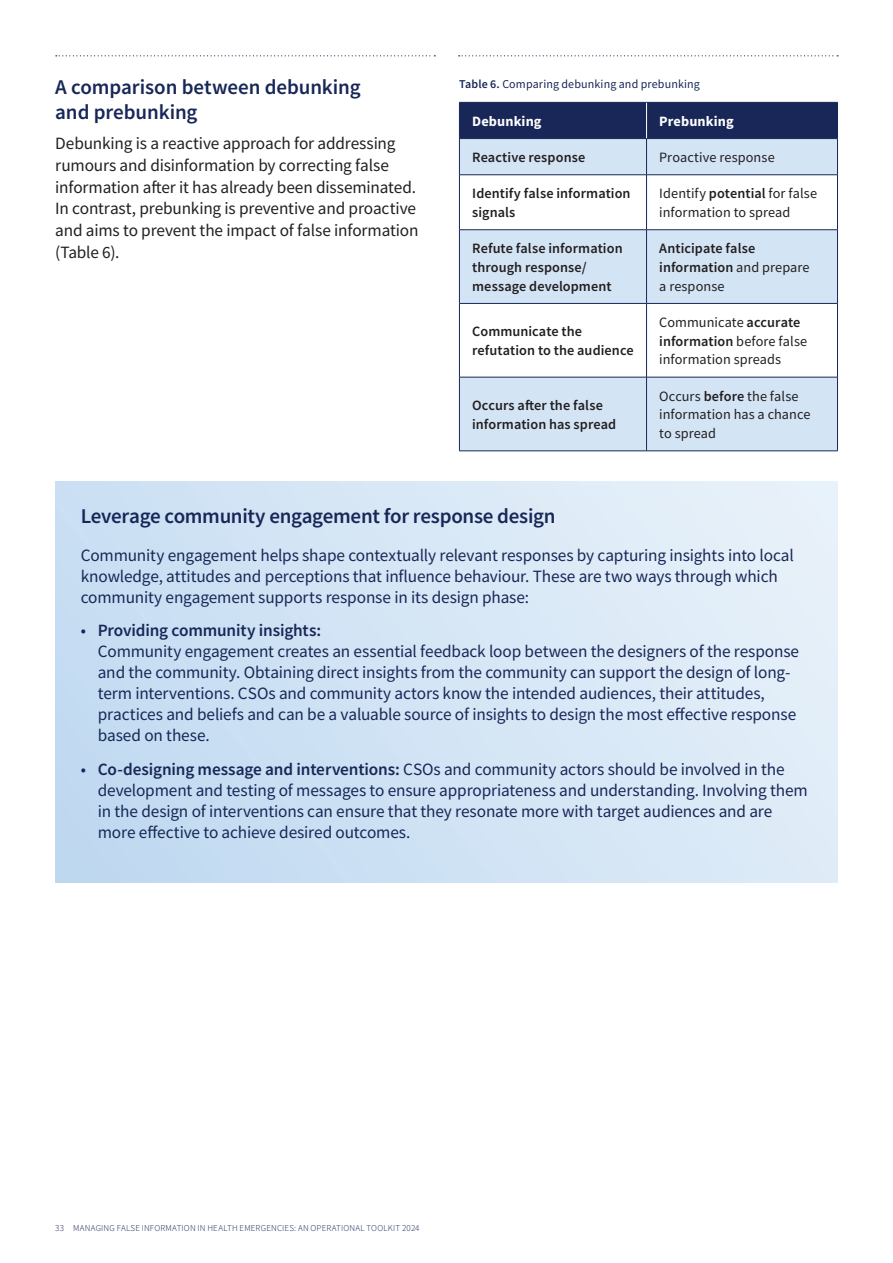
<style>
.page{position:relative;width:893px;height:1263px;background:#fff}
.page>*{position:absolute;margin:0;border:0;box-sizing:border-box;transform-origin:0 0}
.CS_Box_H1{font:600 21px/25.2px "Source Sans Pro";letter-spacing:-.01em;color:#182757}
.CS_Box_Body{font:17.25px/21px "Source Sans Pro";letter-spacing:-.01em;color:#182757}
.BODY{font:17.25px/21.8px "Source Sans Pro";letter-spacing:-.01em;color:#231f20}
.T_BODY{font:600 14.25px/18.8px "Source Sans Pro";letter-spacing:.005em;color:#231f20}
.T_BODY-2{font:14.25px/18.8px "Source Sans Pro";letter-spacing:.005em;color:#231f20}
.T_H1{font:700 14.25px "Source Sans Pro";letter-spacing:.01em;color:#fff}
.FIG{font:12px "Source Sans Pro";letter-spacing:.01em;color:#182757}
.t1{font:300 9px "Source Sans Pro";letter-spacing:.02em;color:#182757}
.s1{font-weight:600}
.s2{font-weight:400}
</style>
<div class="page">
<svg style="left:56px;top:55px;width:379px;height:1px"></svg>
<svg style="left:459px;top:55px;width:379px;height:1px"></svg>
<div style="left:55px;top:481px;width:783px;height:401px;background:linear-gradient(to right,#c4dbf2,#e5eff9)"></div>
<div style="left:460px;top:103px;width:377px;height:35px;background:#182757"></div>
<div style="left:460px;top:139px;width:377px;height:312px;background:#d3e4f5"></div>
<svg style="left:460px;top:175px;width:377px;height:202px"></svg>
<hr style="left:646px;top:103px;width:1px;height:35px;background:#fff">
<hr style="left:646px;top:139px;width:1px;height:36px;background:#182757">
<hr style="left:646px;top:175px;width:1px;height:55px;background:#182757">
<hr style="left:646px;top:230px;width:1px;height:73px;background:#182757">
<hr style="left:646px;top:304px;width:1px;height:73px;background:#182757">
<hr style="left:646px;top:377px;width:1px;height:74px;background:#182757">
<hr style="left:459px;top:102px;width:187px;height:1px;background:#182757">
<hr style="left:459px;top:103px;width:1px;height:35px;background:#182757">
<hr style="left:646px;top:102px;width:192px;height:1px;background:#182757">
<hr style="left:837px;top:103px;width:1px;height:35px;background:#182757">
<hr style="left:459px;top:138px;width:187px;height:1px;background:#182757">
<hr style="left:459px;top:139px;width:1px;height:36px;background:#182757">
<hr style="left:646px;top:138px;width:192px;height:1px;background:#182757">
<hr style="left:837px;top:139px;width:1px;height:36px;background:#182757">
<hr style="left:459px;top:174px;width:187px;height:1px;background:#182757">
<hr style="left:459px;top:175px;width:1px;height:55px;background:#182757">
<hr style="left:646px;top:174px;width:192px;height:1px;background:#182757">
<hr style="left:837px;top:175px;width:1px;height:55px;background:#182757">
<hr style="left:459px;top:229px;width:187px;height:1px;background:#182757">
<hr style="left:459px;top:230px;width:1px;height:73px;background:#182757">
<hr style="left:646px;top:229px;width:192px;height:1px;background:#182757">
<hr style="left:837px;top:230px;width:1px;height:73px;background:#182757">
<hr style="left:459px;top:303px;width:187px;height:1px;background:#182757">
<hr style="left:459px;top:304px;width:1px;height:73px;background:#182757">
<hr style="left:646px;top:303px;width:192px;height:1px;background:#182757">
<hr style="left:837px;top:304px;width:1px;height:73px;background:#182757">
<hr style="left:459px;top:377px;width:187px;height:1px;background:#182757">
<hr style="left:459px;top:377px;width:1px;height:74px;background:#182757">
<hr style="left:646px;top:377px;width:192px;height:1px;background:#182757">
<hr style="left:837px;top:377px;width:1px;height:74px;background:#182757">
<hr style="left:459px;top:451px;width:187px;height:1px;background:#182757">
<hr style="left:646px;top:451px;width:192px;height:1px;background:#182757">
<h2 class="CS_Box_H1" style="left:55px;top:74px;width:307px">A comparison between debunking and prebunking</h2>
<p class="BODY" style="left:55px;top:132px;width:365px">Debunking is a reactive approach for addressing rumours and disinformation by correcting false information after it has already been disseminated.<br>In contrast, prebunking is preventive and proactive and aims to prevent the impact of false information (Table 6).</p>
<p class="FIG" style="left:459px;top:76px;width:242px"><span class="s1">Table 6.</span> Comparing debunking and prebunking</p>
<p class="T_H1" style="left:472px;top:111px;width:71px">Debunking</p>
<p class="T_H1" style="left:659px;top:111px;width:76px">Prebunking</p>
<p class="T_BODY" style="left:472px;top:148px;width:115px">Reactive response</p>
<p class="T_BODY-2" style="left:659px;top:148px;width:117px">Proactive response</p>
<p class="T_BODY" style="left:472px;top:184px;width:160px">Identify false information signals</p>
<p class="T_BODY-2" style="left:659px;top:184px;width:159px">Identify <span class="s1">potential</span> for false information to spread</p>
<p class="T_BODY" style="left:472px;top:239px;width:152px">Refute false information through response/ message development</p>
<p class="T_BODY" style="left:659px;top:239px;width:152px">Anticipate false information <span class="s2">and prepare a response</span></p>
<p class="T_BODY" style="left:472px;top:322px;width:163px">Communicate the refutation to the audience</p>
<p class="T_BODY-2" style="left:659px;top:313px;width:149px">Communicate <span class="s1">accurate information</span> before false information spreads</p>
<p class="T_BODY" style="left:472px;top:396px;width:146px">Occurs after the false information has spread</p>
<p class="T_BODY-2" style="left:659px;top:386px;width:153px">Occurs <span class="s1">before</span> the false information has a chance to spread</p>
<p class="CS_Box_H1" style="left:81px;top:503px;width:476px">Leverage community engagement for response design</p>
<p class="CS_Box_Body" style="left:81px;top:544px;width:714px">Community engagement helps shape contextually relevant responses by capturing insights into local knowledge, attitudes and perceptions that influence behaviour. These are two ways through which community engagement supports response in its design phase:</p>
<p class="CS_Box_Body" style="left:98px;top:620px;width:703px;text-indent:-17px">• <span class="s1">Providing community insights:<br></span>Community engagement creates an essential feedback loop between the designers of the response and the community. Obtaining direct insights from the community can support the design of long&shy;term interventions. CSOs and community actors know the intended audiences, their attitudes, practices and beliefs and can be a valuable source of insights to design the most effective response based on these.</p>
<p class="CS_Box_Body" style="left:98px;top:759px;width:712px;text-indent:-17px">• <span class="s1">Co-designing message and interventions:</span> CSOs and community actors should be involved in the development and testing of messages to ensure appropriateness and understanding. Involving them in the design of interventions can ensure that they resonate more with target audiences and are more effective to achieve desired outcomes.</p>
<p class="t1" style="left:55px;top:1223px;width:366px">33 MANAGING FALSE INFORMATION IN HEALTH EMERGENCIES: AN OPERATIONAL TOOLKIT 2024</p>
</div>
